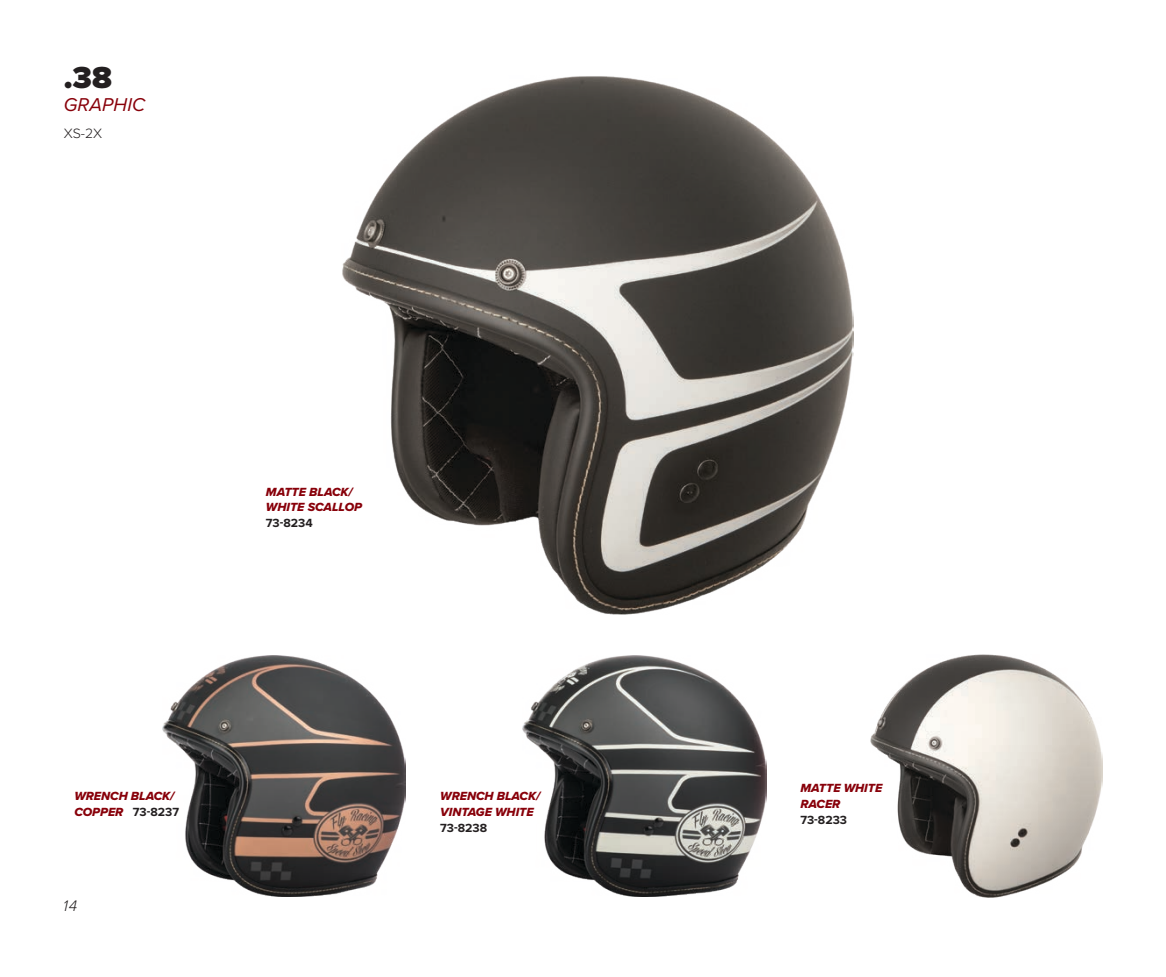
<style>
.page{position:relative;width:1166px;height:977px;background:#fff}
.page>*{position:absolute;margin:0;border:0;box-sizing:border-box;transform-origin:0 0}
.t1{font:900 31.5px "Proxima Nova";color:#231f20}
.t2{font:italic 19.25px "Proxima Nova";letter-spacing:.005em;color:#88010a}
.t3{font:italic 300 15.75px "Proxima Nova";color:#231f20}
.t4{font:300 14px "Proxima Nova";color:#231f20}
.t5{font:12.25px/15.8px "Proxima Nova Extrabld It";color:#88010a}
.s1{font-family:"Proxima Nova";font-weight:700;color:#231f20}
</style>
<div class="page">
<img style="left:342px;top:76px;width:512px;height:538px">
<img style="left:870px;top:655px;width:232px;height:242px">
<img style="left:163px;top:656px;width:243px;height:240px">
<img style="left:522px;top:656px;width:244px;height:240px">
<p class="t1" style="left:64px;top:54px;width:50px">.38</p>
<p class="t2" style="left:64px;top:90px;width:83px">GRAPHIC</p>
<p class="t4" style="left:64px;top:122px;width:40px">XS-2X</p>
<p class="t5" style="left:266px;top:483px;width:97px">MATTE BLACK/<br>WHITE SCALLOP<br><span class="s1">73-8234</span></p>
<p class="t5" style="left:74px;top:788px;width:106px">WRENCH BLACK/<br>COPPER <span class="s1">73-8237</span></p>
<p class="t5" style="left:440px;top:788px;width:102px">WRENCH BLACK/<br>VINTAGE WHITE<br><span class="s1">73-8238</span></p>
<p class="t3" style="left:63px;top:893px;width:16px">14</p>
<p class="t5" style="left:800px;top:780px;width:83px">MATTE WHITE<br>RACER<br><span class="s1">73-8233</span></p>
</div>
